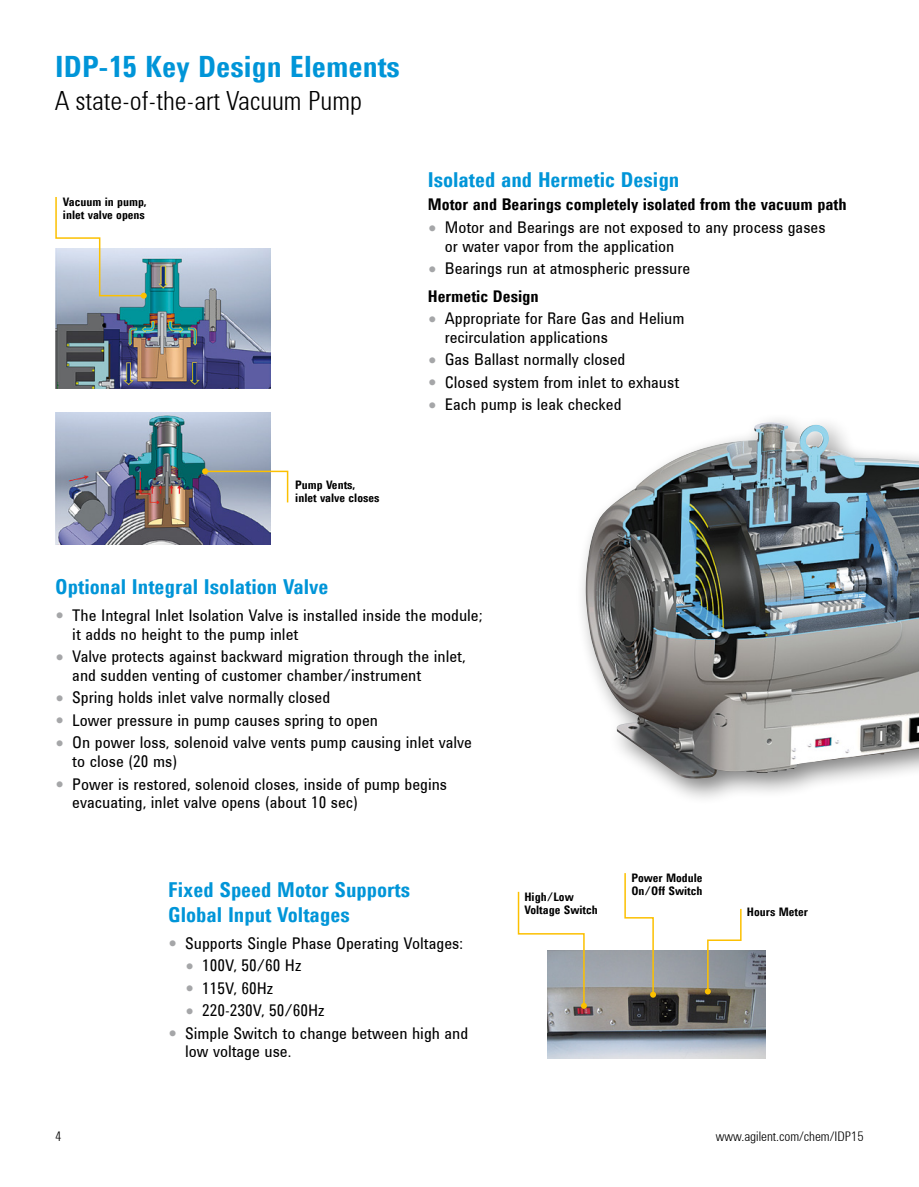
<style>
.page{position:relative;width:919px;height:1187px;background:#fff}
.page>*{position:absolute;margin:0;border:0;box-sizing:border-box;transform-origin:0 0}
.Titolone{font:700 30px "Agilent Cond TT";color:#0095d8}
.Titolone-2{font:300 27px "Agilent Cond TT";color:#000}
.titoletto{font:700 21px/25.2px "Agilent Cond TT";color:#0095d8}
.testo_rientro{font:16.5px/18.8px "Agilent Cond TT";color:#000}
.testo{font:16.5px/18.8px "Agilent Cond TT";color:#000}
.testo-2{font:700 16.5px "Agilent Cond TT";color:#000}
.t1{font:300 13.5px "Agilent Cond TT";color:#000}
.dida{font:700 12px/13.5px "Agilent Cond TT";color:#000}
.s1{font-size:27px;color:#a5a6a8}
</style>
<div class="page">
<img style="left:547px;top:950px;width:218px;height:107px">
<img style="left:55px;top:412px;width:215px;height:132px">
<img style="left:55px;top:248px;width:215px;height:140px">
<svg style="left:517px;top:891px;width:70px;height:117px"></svg>
<svg style="left:623px;top:873px;width:33px;height:124px"></svg>
<svg style="left:704px;top:908px;width:38px;height:86px"></svg>
<svg style="left:202px;top:468px;width:87px;height:36px"></svg>
<svg style="left:55px;top:197px;width:92px;height:101px"></svg>
<div style="left:575px;top:412px;width:343px;height:393px;background:#000;opacity:.5"></div>
<img style="left:585px;top:422px;width:333px;height:356px">
<p class="Titolone" style="left:55px;top:44px;width:346px">IDP-15 Key Design Elements</p>
<p class="Titolone-2" style="left:55px;top:80px;width:308px">A state-of-the-art Vacuum Pump</p>
<p class="dida" style="left:63px;top:194px;width:85px">Vacuum in pump, inlet valve opens</p>
<p class="dida" style="left:295px;top:477px;width:62px">Pump Vents,</p>
<p class="dida" style="left:295px;top:491px;width:86px">inlet valve closes</p>
<p class="titoletto" style="left:428px;top:167px;width:253px">Isolated and Hermetic Design</p>
<p class="testo-2" style="left:428px;top:192px;width:420px">Motor and Bearings completely isolated from the vacuum path</p>
<p class="testo" style="left:445px;top:217px;width:382px;text-indent:-17px"><span class="s1">•</span> Motor and Bearings are not exposed to any process gases or water vapor from the application</p>
<p class="testo" style="left:428px;top:258px;width:264px"><span class="s1">•</span> Bearings run at atmospheric pressure</p>
<p class="testo-2" style="left:428px;top:283px;width:113px">Hermetic Design</p>
<p class="testo" style="left:428px;top:308px;width:258px"><span class="s1">•</span> Appropriate for Rare Gas and Helium</p>
<p class="testo" style="left:445px;top:327px;width:165px">recirculation applications</p>
<p class="testo" style="left:428px;top:349px;width:199px"><span class="s1">•</span> Gas Ballast normally closed</p>
<p class="testo" style="left:428px;top:372px;width:253px"><span class="s1">•</span> Closed system from inlet to exhaust</p>
<p class="testo" style="left:428px;top:394px;width:195px"><span class="s1">•</span> Each pump is leak checked</p>
<p class="titoletto" style="left:55px;top:573px;width:274px">Optional Integral Isolation Valve</p>
<p class="testo_rientro" style="left:72px;top:605px;width:411px;text-indent:-17px"><span class="s1">•</span> The Integral Inlet Isolation Valve is installed inside the module; it adds no height to the pump inlet</p>
<p class="testo_rientro" style="left:72px;top:646px;width:395px;text-indent:-17px"><span class="s1">•</span> Valve protects against backward migration through the inlet, and sudden venting of customer chamber/instrument</p>
<p class="testo_rientro" style="left:55px;top:687px;width:276px"><span class="s1">•</span> Spring holds inlet valve normally closed</p>
<p class="testo_rientro" style="left:55px;top:710px;width:324px"><span class="s1">•</span> Lower pressure in pump causes spring to open</p>
<p class="testo_rientro" style="left:72px;top:732px;width:401px;text-indent:-17px"><span class="s1">•</span> On power loss, solenoid valve vents pump causing inlet valve to close (20 ms)</p>
<p class="testo_rientro" style="left:72px;top:774px;width:376px;text-indent:-17px"><span class="s1">•</span> Power is restored, solenoid closes, inside of pump begins evacuating, inlet valve opens (about 10 sec)</p>
<p class="titoletto" style="left:168px;top:875px;width:243px">Fixed Speed Motor Supports<br>Global Input Voltages</p>
<p class="testo_rientro" style="left:168px;top:932px;width:296px"><span class="s1">•</span> Supports Single Phase Operating Voltages:</p>
<p class="testo_rientro" style="left:185px;top:955px;width:118px"><span class="s1">•</span> 100V, 50/60 Hz</p>
<p class="testo_rientro" style="left:185px;top:977px;width:90px"><span class="s1">•</span> 115V, 60Hz</p>
<p class="testo_rientro" style="left:185px;top:1000px;width:141px"><span class="s1">•</span> 220-230V, 50/60Hz</p>
<p class="testo_rientro" style="left:185px;top:1022px;width:285px;text-indent:-17px"><span class="s1">•</span> Simple Switch to change between high and low voltage use.</p>
<p class="dida" style="left:524px;top:889px;width:51px">High/Low</p>
<p class="dida" style="left:524px;top:902px;width:75px">Voltage Switch</p>
<p class="dida" style="left:631px;top:870px;width:73px">Power Module</p>
<p class="dida" style="left:631px;top:883px;width:73px">On/Off Switch</p>
<p class="dida" style="left:747px;top:905px;width:62px">Hours Meter</p>
<p class="t1" style="left:55px;top:1126px;width:8px">4</p>
<p class="t1" style="left:715px;top:1126px;width:149px">www.agilent.com/chem/IDP15</p>
</div>
